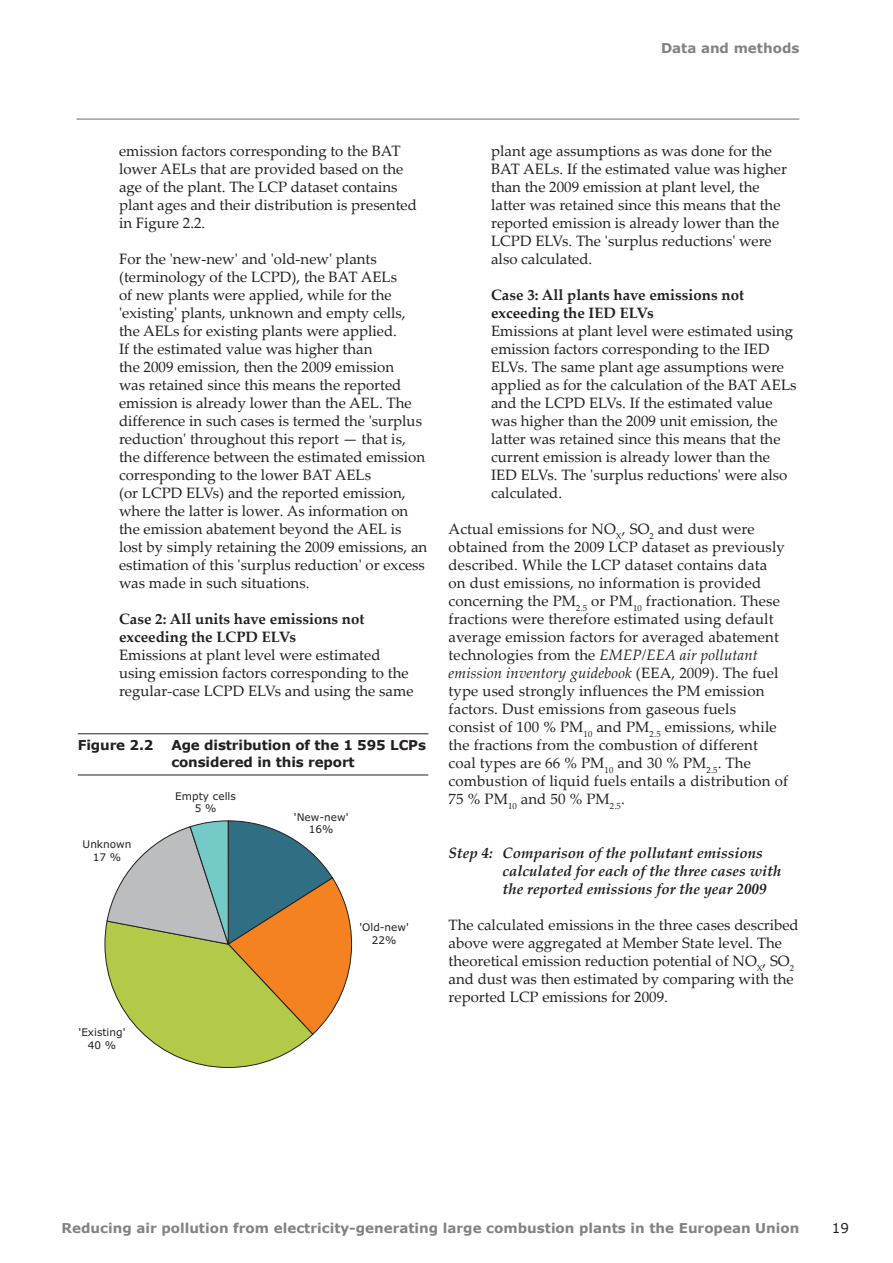
<style>
.page{position:relative;width:893px;height:1263px;background:#fff}
.page>*{position:absolute;margin:0;border:0;box-sizing:border-box;transform-origin:0 0}
.Body_Text{font:15px/18px "Palatino Linotype";color:#231f20}
.Heading_3{font:italic 700 15px/18px "Palatino Linotype";color:#231f20}
.t1{font:700 13.5px "Verdana";color:#808285}
.Figure_Title{font:700 13.5px/16.5px "Verdana";letter-spacing:-.01em;color:#231f20}
.t2{font:13.5px "Verdana";color:#231f20}
.t3{font:10.5px/12.6px "Verdana";color:#231f20;text-align:center}
.s1{font-weight:700}
.s2{font-style:italic}
</style>
<div class="page">
<hr style="left:77px;top:119px;width:722px;height:1px;background:#6c6d70">
<hr style="left:78px;top:733px;width:350px;height:1px;background:#231f20">
<hr style="left:78px;top:775px;width:350px;height:1px;background:#231f20">
<svg style="left:105px;top:820px;width:247px;height:248px"></svg>
<p class="t1" style="left:661px;top:39px;width:140px">Data and methods</p>
<p class="Body_Text" style="left:119px;top:141px;width:299px">emission factors corresponding to the BAT lower AELs that are provided based on the age of the plant. The LCP dataset contains plant ages and their distribution is presented in Figure 2.2.</p>
<p class="Body_Text" style="left:119px;top:249px;width:310px">For the 'new-new' and 'old-new' plants (terminology of the LCPD), the BAT AELs<br>of new plants were applied, while for the 'existing' plants, unknown and empty cells, the AELs for existing plants were applied.<br>If the estimated value was higher than<br>the 2009 emission, then the 2009 emission<br>was retained since this means the reported emission is already lower than the AEL. The difference in such cases is termed the 'surplus reduction' throughout this report — that is, the difference between the estimated emission corresponding to the lower BAT AELs<br>(or LCPD ELVs) and the reported emission, where the latter is lower. As information on the emission abatement beyond the AEL is lost by simply retaining the 2009 emissions, an estimation of this 'surplus reduction' or excess was made in such situations.</p>
<p class="Body_Text" style="left:119px;top:609px;width:296px"><span class="s1">Case 2: All units have emissions not exceeding the LCPD ELVs<br></span>Emissions at plant level were estimated using emission factors corresponding to the regular‑case LCPD ELVs and using the same</p>
<p class="Figure_Title" style="left:78px;top:737px;width:77px">Figure 2.2</p>
<p class="Figure_Title" style="left:171px;top:737px;width:256px">Age distribution of the 1 595 LCPs considered in this report</p>
<p class="t3" style="left:83px;top:838px;width:50px">Unknown<br>17 %</p>
<p class="t3" style="left:175px;top:789px;width:62px">Empty cells<br>5 %</p>
<p class="t3" style="left:79px;top:1026px;width:48px">'Existing'<br>40 %</p>
<p class="t3" style="left:294px;top:811px;width:56px">'New-new'<br>16%</p>
<p class="t3" style="left:359px;top:921px;width:51px">'Old-new'<br>22%</p>
<p class="Body_Text" style="left:491px;top:141px;width:297px">plant age assumptions as was done for the BAT AELs. If the estimated value was higher than the 2009 emission at plant level, the latter was retained since this means that the reported emission is already lower than the LCPD ELVs. The 'surplus reductions' were also calculated.</p>
<p class="Body_Text" style="left:491px;top:285px;width:307px"><span class="s1">Case 3: All plants have emissions not exceeding the IED ELVs<br></span>Emissions at plant level were estimated using emission factors corresponding to the IED ELVs. The same plant age assumptions were applied as for the calculation of the BAT AELs and the LCPD ELVs. If the estimated value was higher than the 2009 unit emission, the latter was retained since this means that the current emission is already lower than the IED ELVs. The 'surplus reductions' were also calculated.</p>
<p class="Body_Text" style="left:449px;top:519px;width:341px">Actual emissions for NO<sub>X</sub>, SO<sub>2</sub> and dust were obtained from the 2009 LCP dataset as previously described. While the LCP dataset contains data on dust emissions, no information is provided concerning the PM<sub>2.5</sub> or PM<sub>10</sub> fractionation. These fractions were therefore estimated using default average emission factors for averaged abatement technologies from the <span class="s2">EMEP/EEA air pollutant emission inventory guidebook</span> (EEA, 2009). The fuel type used strongly influences the PM emission factors. Dust emissions from gaseous fuels<br>consist of 100 % PM<sub>10</sub> and PM<sub>2.5</sub> emissions, while the fractions from the combustion of different coal types are 66 % PM<sub>10</sub> and 30 % PM<sub>2.5</sub>. The combustion of liquid fuels entails a distribution of 75 % PM<sub>10</sub> and 50 % PM<sub>2.5</sub>.</p>
<p class="Heading_3" style="left:503px;top:843px;width:280px;text-indent:-54px">Step 4: Comparison of the pollutant emissions calculated for each of the three cases with the reported emissions for the year 2009</p>
<p class="Body_Text" style="left:449px;top:915px;width:352px">The calculated emissions in the three cases described above were aggregated at Member State level. The theoretical emission reduction potential of NO<sub>X</sub>, SO<sub>2 </sub>and dust was then estimated by comparing with the reported LCP emissions for 2009.</p>
<p class="t1" style="left:62px;top:1219px;width:739px">Reducing air pollution from electricity-generating large combustion plants in the European Union</p>
<p class="t2" style="left:832px;top:1219px;width:19px">19</p>
</div>
